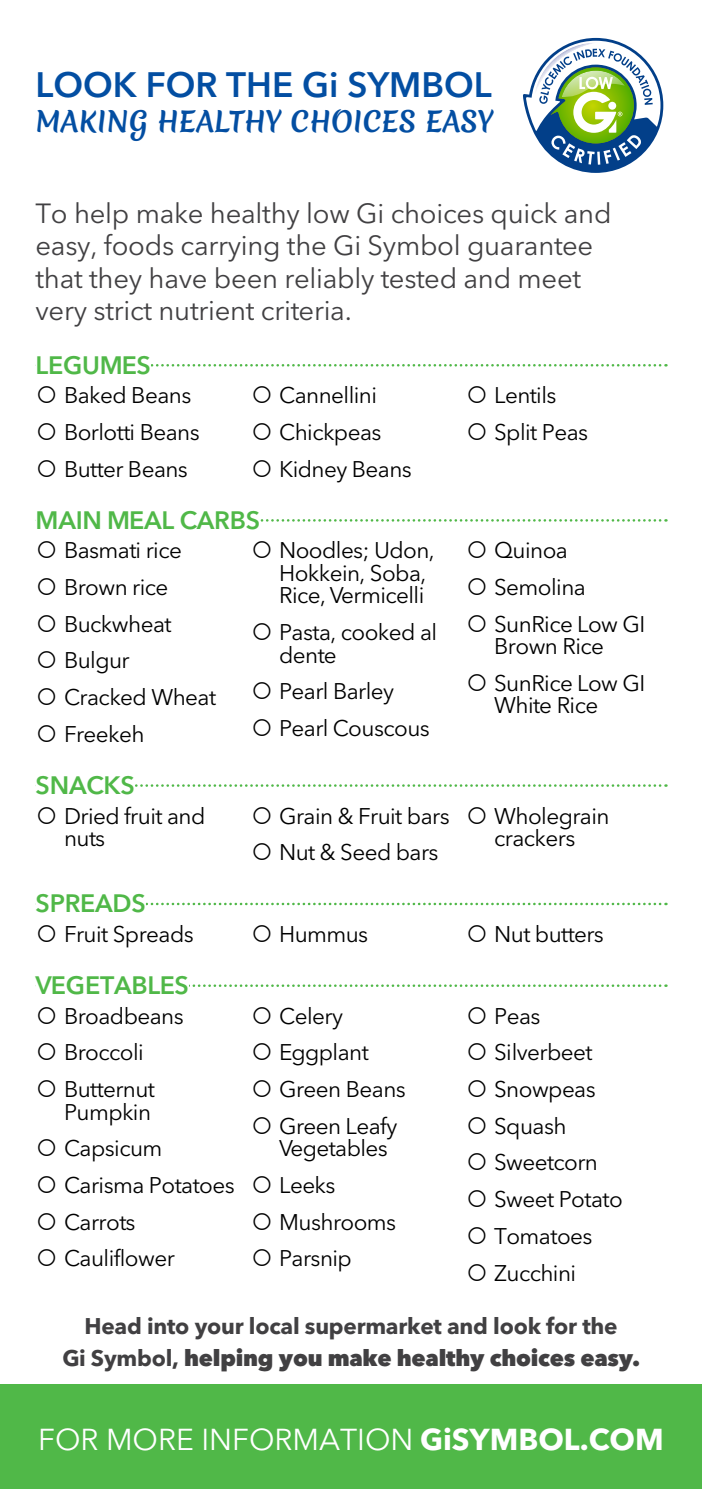
<style>
.page{position:relative;width:702px;height:1489px;background:#fff}
.page>*{position:absolute;margin:0;border:0;box-sizing:border-box;transform-origin:0 0}
.t1{font:600 35px "Avenir Next LT Pro";color:#034ea2}
.t2{font:30px "Avenir Next LT Pro";color:#fff}
.t3{font:27.5px/32.5px "Avenir Next LT Pro";letter-spacing:-.01em;color:#414042}
.t4{font:700 27.5px "Merienda";color:#034ea2}
.t5{font:600 25px "Avenir Next LT Pro";letter-spacing:-.01em;color:#50b848}
.t6{font:22.5px/36.8px "Avenir Next LT Pro";letter-spacing:-.025em;color:#000}
.t7{font:700 22.5px/32.5px "Avenir Next LT Pro";letter-spacing:-.01em;color:#414042;text-align:center}
.s1{font-weight:800}
.s2{font-weight:700}
</style>
<div class="page">
<div style="left:0;top:1384px;width:702px;height:104px;background:#50b848"></div>
<svg style="left:523px;top:37px;width:141px;height:136px"></svg>
<svg style="left:151px;top:364px;width:515px;height:2px"></svg>
<svg style="left:260px;top:519px;width:406px;height:2px"></svg>
<svg style="left:135px;top:784px;width:531px;height:2px"></svg>
<svg style="left:146px;top:902px;width:520px;height:3px"></svg>
<svg style="left:189px;top:984px;width:477px;height:2px"></svg>
<h1 class="t1" style="left:35px;top:55px;width:458px">LOOK FOR THE Gi SYMBOL</h1>
<p class="t4" style="left:35px;top:102px;width:459px">MAKING HEALTHY CHOICES EASY</p>
<p class="t3" style="left:35px;top:195px;width:577px">To help make healthy low Gi choices quick and easy, foods carrying the Gi Symbol guarantee that they have been reliably tested and meet very strict nutrient criteria.</p>
<p class="t5" style="left:36px;top:343px;width:117px">LEGUMES</p>
<p class="t6" style="left:64px;top:376px;width:137px">Baked Beans<br>Borlotti Beans<br>Butter Beans</p>
<p class="t6" style="left:279px;top:376px;width:134px">Cannellini<br>Chickpeas<br>Kidney Beans</p>
<p class="t6" style="left:494px;top:376px;width:95px">Lentils<br>Split Peas</p>
<p class="t5" style="left:36px;top:498px;width:226px">MAIN MEAL CARBS</p>
<p class="t6" style="left:64px;top:531px;width:154px">Basmati rice<br>Brown rice<br>Buckwheat<br>Bulgur<br>Cracked Wheat<br>Freekeh</p>
<p class="t6" style="left:279px;top:538px;width:157px;line-height:22.5px">Noodles; Udon,<br>Hokkein, Soba,<br>Rice, Vermicelli</p>
<p class="t6" style="left:494px;top:531px;width:153px">Quinoa<br>Semolina<br>SunRice Low GI</p>
<p class="t6" style="left:494px;top:627px;width:153px">Brown Rice<br>SunRice Low GI</p>
<p class="t6" style="left:494px;top:686px;width:105px">White Rice</p>
<p class="t6" style="left:279px;top:620px;width:159px;line-height:22.5px">Pasta, cooked al dente</p>
<p class="t6" style="left:279px;top:672px;width:152px">Pearl Barley<br>Pearl Couscous</p>
<p class="t5" style="left:36px;top:763px;width:101px">SNACKS</p>
<p class="t6" style="left:64px;top:803px;width:143px;line-height:22.5px">Dried fruit and nuts</p>
<p class="t6" style="left:279px;top:796px;width:172px">Grain &amp; Fruit bars<br>Nut &amp; Seed bars</p>
<p class="t6" style="left:494px;top:803px;width:117px;line-height:22.5px">Wholegrain crackers</p>
<p class="t5" style="left:36px;top:882px;width:112px">SPREADS</p>
<p class="t6" style="left:64px;top:914px;width:131px">Fruit Spreads</p>
<p class="t6" style="left:279px;top:914px;width:91px">Hummus</p>
<p class="t6" style="left:494px;top:914px;width:111px">Nut butters</p>
<p class="t5" style="left:36px;top:963px;width:155px">VEGETABLES</p>
<p class="t6" style="left:64px;top:996px;width:121px">Broadbeans<br>Broccoli<br>Butternut</p>
<p class="t6" style="left:64px;top:1092px;width:172px">Pumpkin<br>Capsicum<br>Carisma Potatoes<br>Carrots<br>Cauliflower</p>
<p class="t6" style="left:279px;top:996px;width:128px">Celery<br>Eggplant<br>Green Beans<br>Green Leafy</p>
<p class="t6" style="left:279px;top:1128px;width:119px">Vegetables<br>Leeks<br>Mushrooms<br>Parsnip</p>
<p class="t6" style="left:494px;top:996px;width:130px">Peas<br>Silverbeet<br>Snowpeas<br>Squash<br>Sweetcorn<br>Sweet Potato<br>Tomatoes<br>Zucchini</p>
<p class="t7" style="left:62px;top:1308px;width:579px">Head into your local supermarket and look for the<br>Gi Symbol, <span class="s1">helping you make healthy choices easy.</span></p>
<h2 class="t2" style="left:38px;top:1413px;width:627px">FOR MORE INFORMATION <span class="s2">GiSYMBOL.COM</span></h2>
</div>
